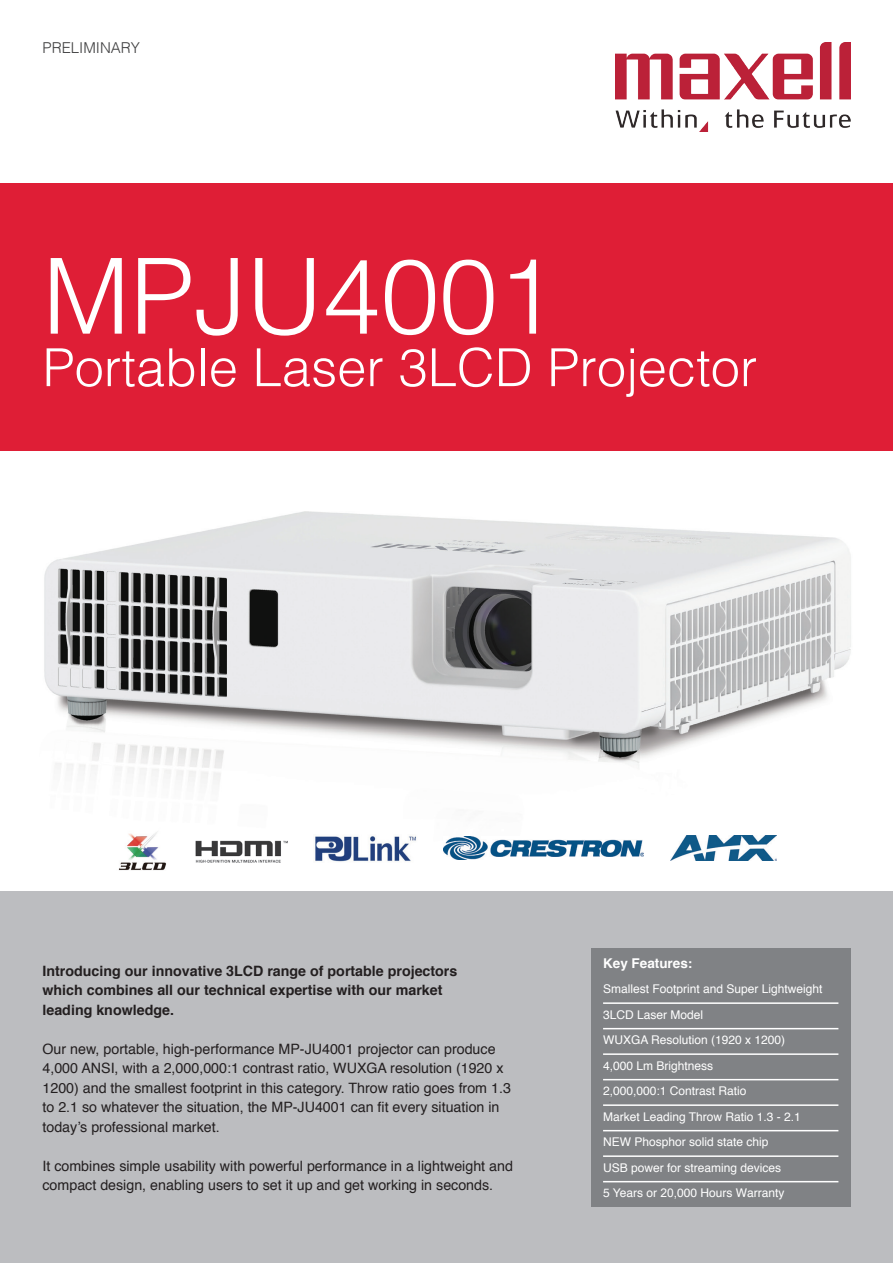
<style>
.page{position:relative;width:893px;height:1263px;background:#fff}
.page>*{position:absolute;margin:0;border:0;box-sizing:border-box;transform-origin:0 0}
.t1{font:300 105px "Helvetica";color:#fff}
.t2{font:300 52.5px "Helvetica";color:#fff}
.t3{font:300 15px "Helvetica";color:#3e3e3f}
.t4{font:14.25px/19.5px "Helvetica";color:#231f20}
.t5{font:700 14.25px "Helvetica";color:#231f20}
.t6{font:700 13.5px "Helvetica";color:#fff}
.t7{font:12px "Helvetica";color:#fff}
.s1{font-family:"Arial"}
</style>
<div class="page">
<img style="left:15px;top:511px;width:878px;height:381px">
<img style="left:615px;top:43px;width:235px;height:89px">
<div style="left:0;top:183px;width:893px;height:268px;background:#df1e36"></div>
<div style="left:0;top:892px;width:893px;height:371px;background:#bcbdc0"></div>
<div style="left:591px;top:948px;width:259px;height:258px;background:#808285"></div>
<hr style="left:603px;top:1002px;width:235px;height:2px;background:#fff">
<hr style="left:603px;top:1028px;width:235px;height:1px;background:#fff">
<hr style="left:603px;top:1053px;width:235px;height:2px;background:#fff">
<hr style="left:603px;top:1079px;width:235px;height:1px;background:#fff">
<hr style="left:603px;top:1104px;width:235px;height:2px;background:#fff">
<hr style="left:603px;top:1130px;width:235px;height:1px;background:#fff">
<hr style="left:603px;top:1155px;width:235px;height:2px;background:#fff">
<hr style="left:603px;top:1181px;width:235px;height:1px;background:#fff">
<img style="left:117px;top:825px;width:51px;height:46px">
<img style="left:671px;top:836px;width:105px;height:24px">
<img style="left:443px;top:836px;width:200px;height:23px">
<img style="left:194px;top:839px;width:95px;height:24px">
<img style="left:313px;top:834px;width:105px;height:28px">
<p class="t3" style="left:43px;top:35px;width:99px">PRELIMINARY</p>
<p class="t1" style="left:43px;top:207px;width:515px">MPJU4001</p>
<p class="t2" style="left:43px;top:323px;width:716px">Portable Laser 3LCD Projector</p>
<p class="t5" style="left:43px;top:959px;width:416px">Introducing our innovative 3LCD range of portable projectors</p>
<p class="t5" style="left:43px;top:978px;width:401px">which combines all our technical expertise with our market</p>
<p class="t5" style="left:43px;top:998px;width:133px">leading knowledge.</p>
<p class="t4" style="left:43px;top:1039px;width:470px">Our new, portable, high-performance MP-JU4001 projector can produce 4,000 ANSI, with a 2,000,000:1 contrast ratio, WUXGA resolution (1920 x 1200) and the smallest footprint in this category. Throw ratio goes from 1.3 to 2.1 so whatever the situation, the MP-JU4001 can fit every situation in today’s professional market.</p>
<p class="t4" style="left:43px;top:1156px;width:472px">It combines simple usability with powerful performance in a lightweight and compact design, enabling users to set it up and get working in seconds.</p>
<p class="t6" style="left:603px;top:952px;width:91px">Key Features:</p>
<p class="t7" style="left:603px;top:980px;width:221px">Smallest Footprint and Super Lightweight</p>
<p class="t7" style="left:603px;top:1005px;width:102px">3LCD Laser Model</p>
<p class="t7" style="left:603px;top:1031px;width:184px">WUXGA Resolution (1920 x 1200)</p>
<p class="t7" style="left:603px;top:1056px;width:112px">4,000 Lm Brightness</p>
<p class="t7" style="left:603px;top:1082px;width:145px">2,000,000:1 Contrast Ratio</p>
<p class="t7" style="left:603px;top:1107px;width:199px">Market Leading Throw Ratio 1.3 - 2.1</p>
<p class="t7" style="left:603px;top:1133px;width:167px">NEW Phosphor solid state chip</p>
<p class="t7" style="left:603px;top:1158px;width:180px">USB power for streaming devices</p>
<p class="t7" style="left:603px;top:1184px;width:183px">5 Years or <span class="s1">20</span>,000 Hours Warranty</p>
</div>
